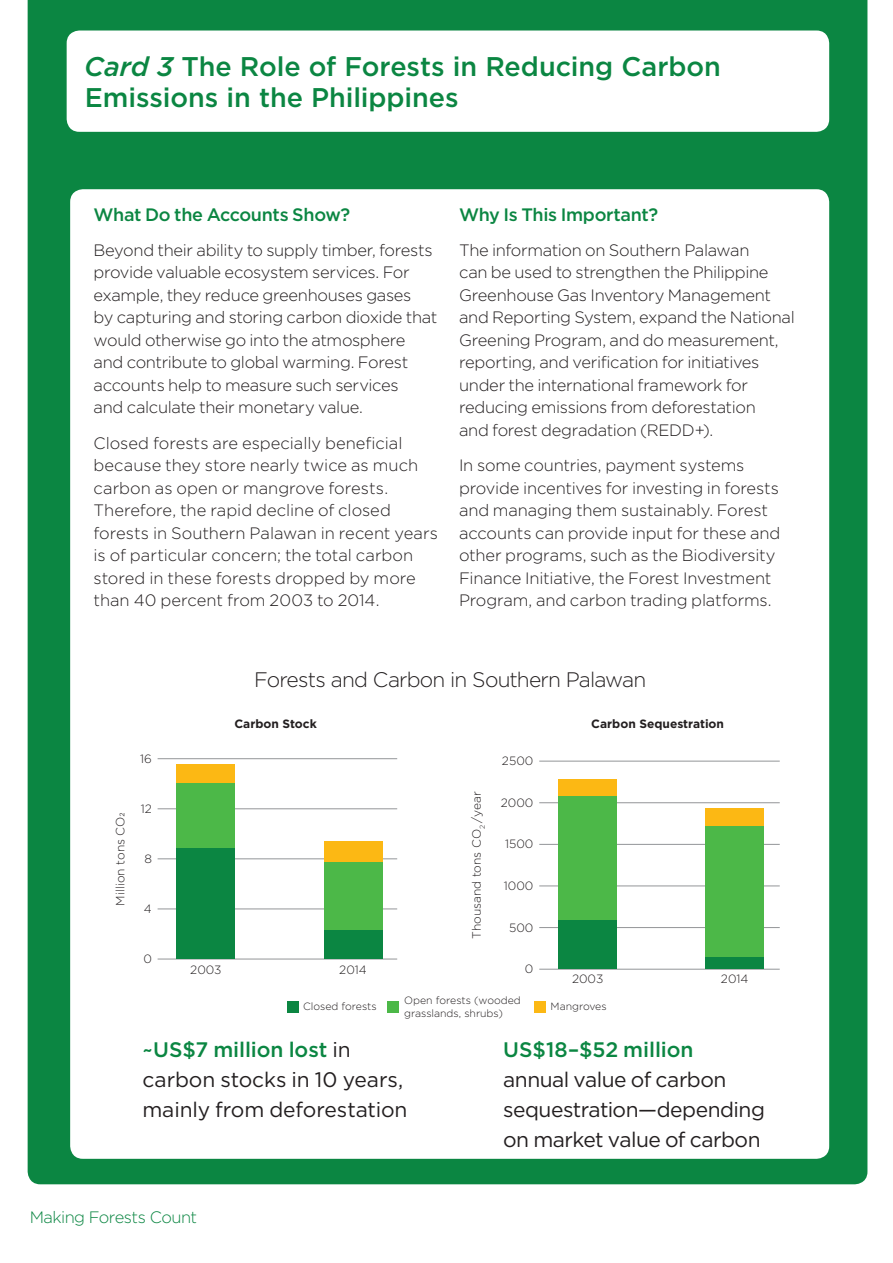
<style>
.page{position:relative;width:893px;height:1263px;background:#fff}
.page>*{position:absolute;margin:0;border:0;box-sizing:border-box;transform-origin:0 0}
.WAVES-H2{font:500 27px/31.5px "Gotham";letter-spacing:-.005em;color:#0b8642}
.WAVES-Body-11pt{font:21px/30px "Gotham";letter-spacing:-.02em;color:#231f20}
.WAVES-H0{font:300 21px "Gotham";letter-spacing:-.04em;color:#231f20}
.WAVES-Body-11pt-2{font:500 18px "Gotham";letter-spacing:-.02em;color:#0b8642}
.WAVES-Body-11pt-3{font:300 16.5px/22.5px "Gotham";letter-spacing:-.015em;color:#231f20}
.WAVES-Folio2{font:300 16.5px "Gotham";letter-spacing:-.035em;color:#0b8642}
.t1{font:300 12px "Gotham";color:#231f20}
.t2{font:700 12px "Gotham";color:#231f20}
.t3{font:300 10.5px/12.6px "Gotham";color:#231f20}
.s1{font-style:italic}
.s2{font-weight:500;color:#0b8642}
</style>
<div class="page">
<div style="left:28px;top:0;width:839px;height:1184px;background:#0b8642"></div>
<div style="left:70px;top:189px;width:759px;height:970px;background:#fff;border-radius:13px"></div>
<div style="left:67px;top:31px;width:762px;height:101px;background:#fff;border-radius:13px"></div>
<div style="left:288px;top:1001px;width:11px;height:12px;background:#0b8642"></div>
<div style="left:387px;top:1001px;width:12px;height:12px;background:#4cb848"></div>
<div style="left:534px;top:1001px;width:12px;height:12px;background:#fcb814"></div>
<hr style="left:158px;top:959px;width:239px;height:1px;background:#939598">
<hr style="left:158px;top:909px;width:239px;height:1px;background:#939598">
<hr style="left:158px;top:858px;width:239px;height:1px;background:#939598">
<hr style="left:158px;top:808px;width:239px;height:1px;background:#939598">
<hr style="left:158px;top:758px;width:239px;height:1px;background:#939598">
<div style="left:177px;top:848px;width:58px;height:111px;background:#0b8642"></div>
<div style="left:324px;top:930px;width:58px;height:29px;background:#0b8642"></div>
<div style="left:177px;top:782px;width:58px;height:66px;background:#4cb848"></div>
<div style="left:324px;top:861px;width:58px;height:69px;background:#4cb848"></div>
<div style="left:177px;top:764px;width:58px;height:18px;background:#fcb814"></div>
<div style="left:324px;top:841px;width:58px;height:20px;background:#fcb814"></div>
<hr style="left:539px;top:927px;width:241px;height:1px;background:#939598">
<hr style="left:539px;top:886px;width:241px;height:1px;background:#939598">
<hr style="left:539px;top:844px;width:241px;height:1px;background:#939598">
<hr style="left:539px;top:802px;width:241px;height:1px;background:#939598">
<hr style="left:539px;top:761px;width:241px;height:1px;background:#939598">
<hr style="left:539px;top:969px;width:241px;height:1px;background:#939598">
<div style="left:705px;top:956px;width:59px;height:13px;background:#0b8642"></div>
<div style="left:558px;top:919px;width:59px;height:50px;background:#0b8642"></div>
<div style="left:705px;top:826px;width:59px;height:130px;background:#4cb848"></div>
<div style="left:558px;top:796px;width:59px;height:123px;background:#4cb848"></div>
<div style="left:705px;top:809px;width:59px;height:17px;background:#fcb814"></div>
<div style="left:558px;top:780px;width:59px;height:16px;background:#fcb814"></div>
<p class="WAVES-H2" style="left:84px;top:50px;width:638px"><span class="s1">Card 3</span> The Role of Forests in Reducing Carbon<br>Emissions in the Philippines</p>
<p class="WAVES-Body-11pt-2" style="left:94px;top:202px;width:258px">What Do the Accounts Show?</p>
<p class="WAVES-Body-11pt-3" style="left:94px;top:238px;width:345px">Beyond their ability to supply timber, forests provide valuable ecosystem services. For example, they reduce greenhouses gases<br>by capturing and storing carbon dioxide that would otherwise go into the atmosphere and contribute to global warming. Forest accounts help to measure such services<br>and calculate their monetary value.</p>
<p class="WAVES-Body-11pt-3" style="left:94px;top:431px;width:346px">Closed forests are especially beneficial because they store nearly twice as much carbon as open or mangrove forests.<br>Therefore, the rapid decline of closed forests in Southern Palawan in recent years is of particular concern; the total carbon stored in these forests dropped by more than 40 percent from 2003 to 2014.</p>
<p class="WAVES-Body-11pt-2" style="left:459px;top:202px;width:201px">Why Is This Important?</p>
<p class="WAVES-Body-11pt-3" style="left:459px;top:238px;width:337px">The information on Southern Palawan<br>can be used to strengthen the Philippine Greenhouse Gas Inventory Management and Reporting System, expand the National Greening Program, and do measurement, reporting, and verification for initiatives under the international framework for reducing emissions from deforestation<br>and forest degradation (REDD+).</p>
<p class="WAVES-Body-11pt-3" style="left:459px;top:454px;width:323px">In some countries, payment systems provide incentives for investing in forests and managing them sustainably. Forest accounts can provide input for these and other programs, such as the Biodiversity Finance Initiative, the Forest Investment Program, and carbon trading platforms.</p>
<p class="WAVES-H0" style="left:254px;top:666px;width:394px">Forests and Carbon in Southern Palawan</p>
<p class="t1" style="left:113px;top:906px;width:95px;rotate:-90deg">Million tons CO2</p>
<p class="t1" style="left:140px;top:751px;width:13px">16</p>
<p class="t1" style="left:141px;top:801px;width:13px">12</p>
<p class="t1" style="left:144px;top:851px;width:9px">8</p>
<p class="t1" style="left:144px;top:901px;width:9px">4</p>
<p class="t1" style="left:143px;top:951px;width:10px">0</p>
<p class="t2" style="left:234px;top:716px;width:84px">Carbon Stock</p>
<p class="t1" style="left:190px;top:962px;width:33px">2003</p>
<p class="t1" style="left:339px;top:962px;width:29px">2014</p>
<p class="t1" style="left:469px;top:939px;width:149px;rotate:-90deg">Thousand tons CO<sub>2</sub> /year</p>
<p class="t1" style="left:502px;top:753px;width:33px">2500</p>
<p class="t1" style="left:501px;top:795px;width:34px">2000</p>
<p class="t1" style="left:505px;top:837px;width:30px">1500</p>
<p class="t1" style="left:504px;top:878px;width:31px">1000</p>
<p class="t1" style="left:509px;top:920px;width:26px">500</p>
<p class="t1" style="left:525px;top:961px;width:10px">0</p>
<p class="t2" style="left:591px;top:716px;width:134px">Carbon Sequestration</p>
<p class="t1" style="left:572px;top:971px;width:33px">2003</p>
<p class="t1" style="left:721px;top:971px;width:29px">2014</p>
<p class="t3" style="left:303px;top:1000px;width:75px">Closed forests</p>
<p class="t3" style="left:404px;top:994px;width:118px">Open forests (wooded grasslands, shrubs)</p>
<p class="t3" style="left:551px;top:1000px;width:57px">Mangroves</p>
<p class="WAVES-Body-11pt" style="left:142px;top:1034px;width:267px"><span class="s2">~US$7 million lost</span> in carbon stocks in 10 years, mainly from deforestation</p>
<p class="WAVES-Body-11pt" style="left:503px;top:1034px;width:263px"><span class="s2">US$18–$52 million </span>annual value of carbon sequestration—depending on market value of carbon</p>
<p class="WAVES-Folio2" style="left:30px;top:1207px;width:169px">Making Forests Count</p>
</div>
